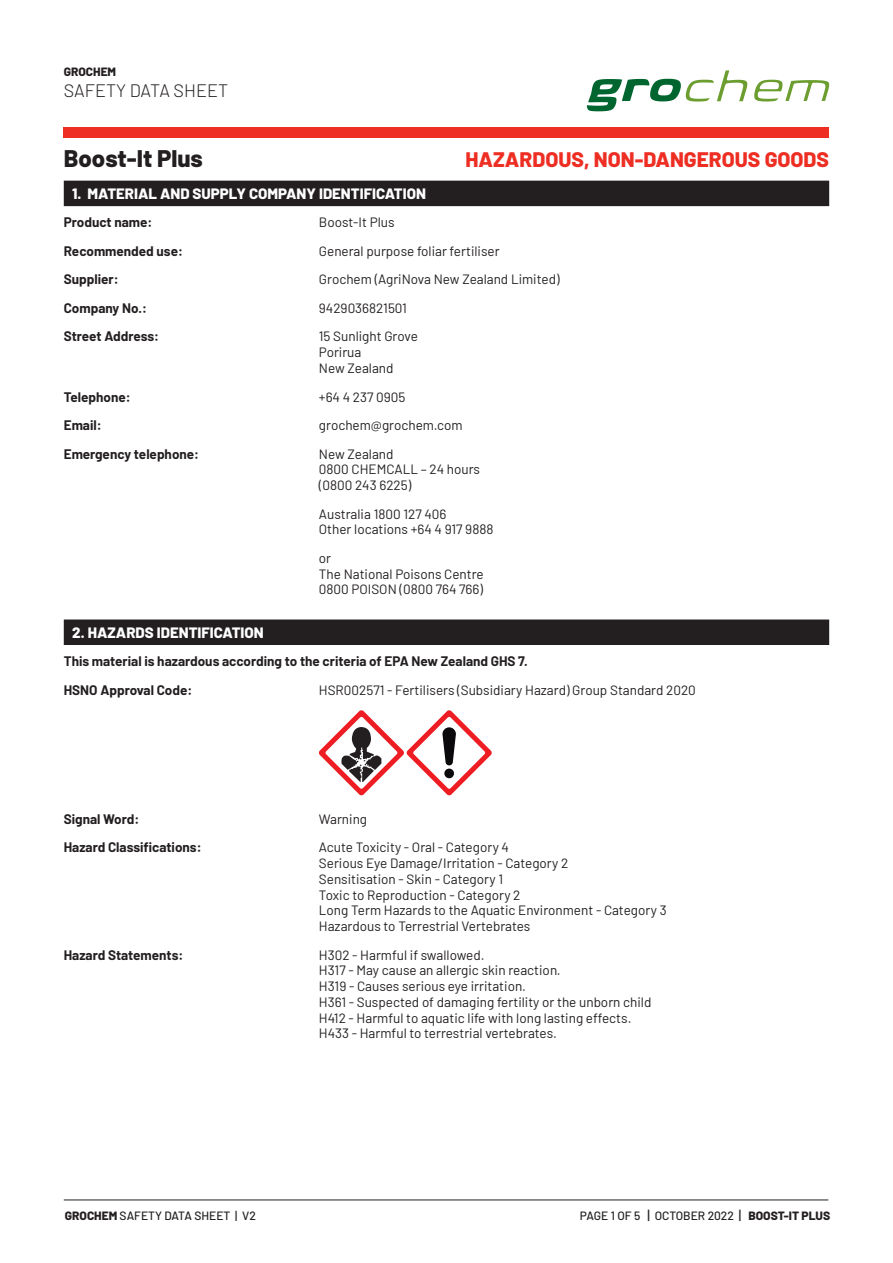
<style>
.page{position:relative;width:893px;height:1263px;background:#fff}
.page>*{position:absolute;margin:0;border:0;box-sizing:border-box;transform-origin:0 0}
.t1{font:800 24px "Barlow";color:#231f20}
.t2{font:800 21px "Barlow";color:#ee2e22}
.t3{font:300 18px "Barlow";color:#231f20}
.t4{font:800 15px "Barlow";color:#fff}
.t5{font:13.5px/15.8px "Barlow";color:#231f20}
.t6{font:700 13.5px/28.5px "Barlow";color:#231f20}
.t7{font:500 12px "Barlow";color:#231f20}
.t8{font:800 12px "Barlow";color:#231f20}
.s1{font-weight:800}
.s2{font-size:13.5px}
</style>
<div class="page">
<svg style="left:754px;top:80px;width:75px;height:22px"></svg>
<svg style="left:587px;top:70px;width:160px;height:41px"></svg>
<hr style="left:64px;top:1199px;width:764px;height:1px;background:#231f20">
<div style="left:64px;top:181px;width:765px;height:25px;background:#231f20"></div>
<div style="left:64px;top:619px;width:765px;height:26px;background:#231f20"></div>
<svg style="left:319px;top:710px;width:173px;height:85px"></svg>
<div style="left:444px;top:769px;width:10px;height:9px;background:#0b090c;border-radius:50%"></div>
<div style="left:64px;top:128px;width:765px;height:10px;background:#ee2e22"></div>
<p class="t8" style="left:64px;top:63px;width:54px">GROCHEM</p>
<h3 class="t3" style="left:64px;top:78px;width:166px">SAFETY DATA SHEET</h3>
<h1 class="t1" style="left:64px;top:140px;width:141px">Boost-It Plus</h1>
<h2 class="t2" style="left:466px;top:144px;width:365px">HAZARDOUS, NON-DANGEROUS GOODS</h2>
<p class="t4" style="left:72px;top:182px;width:355px">1. MATERIAL AND SUPPLY COMPANY IDENTIFICATION</p>
<p class="t6" style="left:64px;top:207px;width:90px">Product name:</p>
<p class="t5" style="left:319px;top:214px;width:77px">Boost-It Plus</p>
<p class="t6" style="left:64px;top:236px;width:121px">Recommended use:</p>
<p class="t5" style="left:319px;top:242px;width:182px">General purpose foliar fertiliser</p>
<p class="t6" style="left:64px;top:264px;width:56px">Supplier:</p>
<p class="t5" style="left:319px;top:271px;width:242px">Grochem (AgriNova New Zealand Limited)</p>
<p class="t6" style="left:64px;top:293px;width:85px">Company No.:</p>
<p class="t5" style="left:319px;top:299px;width:89px">9429036821501</p>
<p class="t6" style="left:64px;top:321px;width:97px">Street Address:</p>
<p class="t5" style="left:319px;top:328px;width:101px">15 Sunlight Grove<br>Porirua<br>New Zealand</p>
<p class="t6" style="left:64px;top:381px;width:68px">Telephone:</p>
<p class="t5" style="left:319px;top:388px;width:88px">+64 4 237 0905</p>
<p class="t6" style="left:64px;top:410px;width:39px">Email:</p>
<p class="t5" style="left:319px;top:416px;width:145px">grochem@grochem.com</p>
<p class="t6" style="left:64px;top:438px;width:137px">Emergency telephone:</p>
<p class="t5" style="left:319px;top:445px;width:163px">New Zealand<br>0800 CHEMCALL – 24 hours (0800 243 6225)</p>
<p class="t5" style="left:319px;top:505px;width:176px">Australia 1800 127 406<br>Other locations +64 4 917 9888</p>
<p class="t5" style="left:319px;top:549px;width:166px">or<br>The National Poisons Centre<br>0800 POISON (0800 764 766)</p>
<p class="t4" style="left:72px;top:621px;width:193px">2. HAZARDS IDENTIFICATION</p>
<p class="t6" style="left:64px;top:646px;width:465px">This material is hazardous according to the criteria of EPA New Zealand GHS 7.<br>HSNO Approval Code:</p>
<p class="t5" style="left:319px;top:681px;width:378px">HSR002571 - Fertilisers (Subsidiary Hazard) Group Standard 2020</p>
<p class="t6" style="left:64px;top:804px;width:77px">Signal Word:</p>
<p class="t5" style="left:319px;top:810px;width:50px">Warning</p>
<p class="t6" style="left:64px;top:832px;width:139px">Hazard Classifications:</p>
<p class="t5" style="left:319px;top:838px;width:349px">Acute Toxicity - Oral - Category 4<br>Serious Eye Damage/Irritation - Category 2<br>Sensitisation - Skin - Category 1<br>Toxic to Reproduction - Category 2<br>Long Term Hazards to the Aquatic Environment - Category 3<br>Hazardous to Terrestrial Vertebrates</p>
<p class="t6" style="left:64px;top:939px;width:121px">Hazard Statements:</p>
<p class="t5" style="left:319px;top:946px;width:334px">H302 - Harmful if swallowed.<br>H317 - May cause an allergic skin reaction.<br>H319 - Causes serious eye irritation.<br>H361 - Suspected of damaging fertility or the unborn child H412 - Harmful to aquatic life with long lasting effects.<br>H433 - Harmful to terrestrial vertebrates.</p>
<p class="t7" style="left:65px;top:1207px;width:193px"><span class="s1">GROCHEM</span> SAFETY DATA SHEET | V2</p>
<p class="t7" style="left:580px;top:1207px;width:252px">PAGE 1 OF 5 <span class="s2">|</span> OCTOBER 2022 <span class="s2">|</span> <span class="s1">BOOST-IT PLUS</span></p>
</div>
